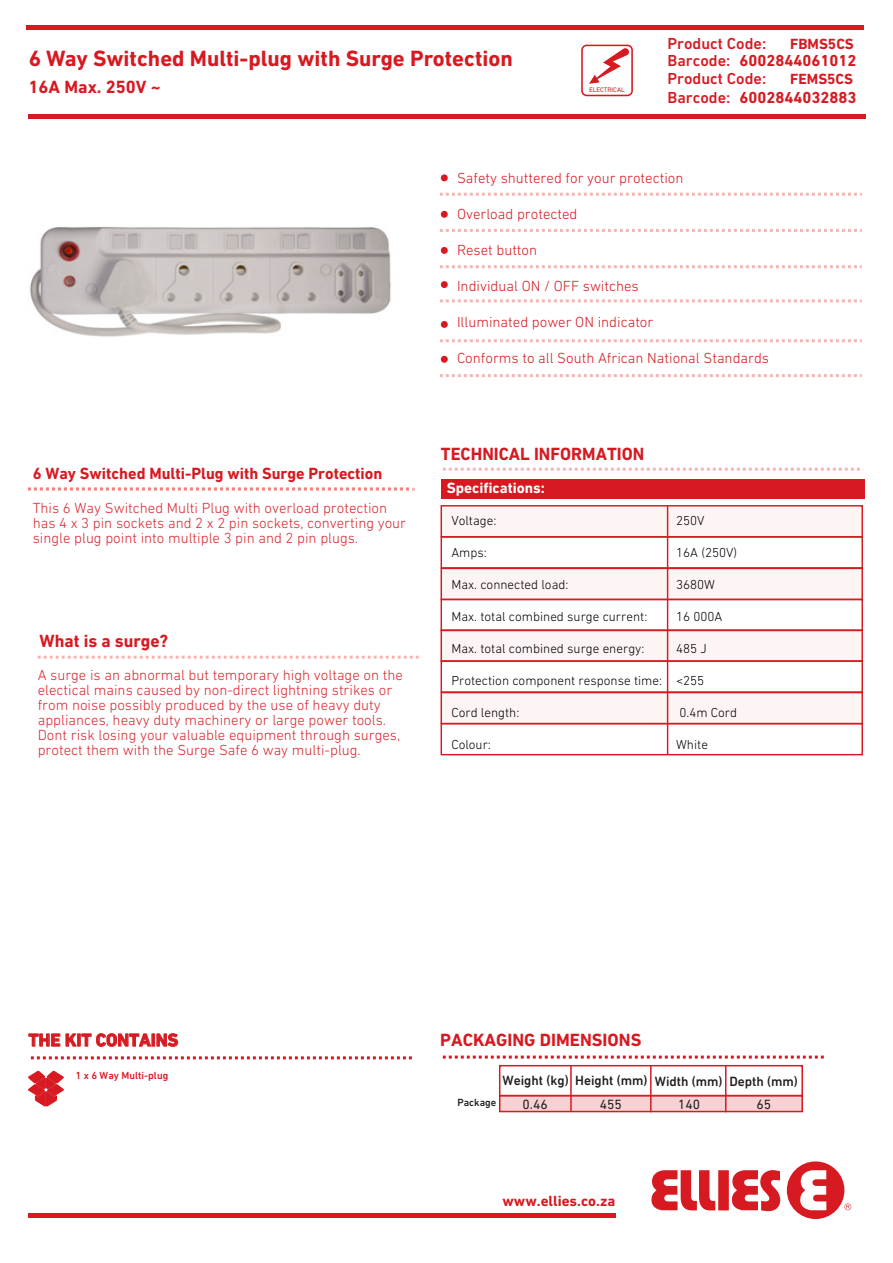
<style>
.page{position:relative;width:893px;height:1263px;background:#fff}
.page>*{position:absolute;margin:0;border:0;box-sizing:border-box;transform-origin:0 0}
.t1{font:700 22.5px "DIN Next LT Pro";color:#d71921}
.t2{font:700 18px "DIN Next LT Pro";color:#d71921}
.t3{font:700 16.5px "DIN Next LT Pro";color:#d71921}
.t4{font:500 16.2px/17px "DIN Next LT Pro";color:#d71921}
.t5{font:700 16.2px "DIN Next LT Pro";color:#d71921}
.t6{font:700 15.15px "DIN Next LT Pro";color:#fff}
.t7{font:700 15px "DIN Next LT Pro";color:#d71921}
.t8{font:300 14.85px/15px "DIN Next LT Pro";color:#da262f}
.t9{font:300 14.85px "DIN Next LT Pro";color:#d71921}
.t10{font:500 13.65px "DIN Next LT Pro";color:#221e20}
.t11{font:13.65px "DIN Next LT Pro";color:#221e20}
.t12{font:300 13.2px "DIN Next LT Pro";color:#000}
.t13{font:500 10.65px "DIN Next LT Pro";color:#221e20}
.t14{font:500 10.5px "DIN Next LT Pro";color:#d71921}
.t15{font:6.75px "DIN Next LT Pro";color:#d71921}
</style>
<div class="page">
<div style="left:28px;top:114px;width:837px;height:5px;background:#d71921"></div>
<div style="left:26px;top:25px;width:838px;height:5px;background:#d71921"></div>
<svg style="left:28px;top:1071px;width:36px;height:36px"></svg>
<svg style="left:29px;top:1033px;width:31px;height:13px"></svg>
<svg style="left:66px;top:1033px;width:112px;height:14px"></svg>
<svg style="left:31px;top:1056px;width:381px;height:3px"></svg>
<svg style="left:651px;top:1161px;width:200px;height:58px"></svg>
<hr style="left:28px;top:1213px;width:587px;height:4px;background:#d71921">
<div style="left:499px;top:1095px;width:303px;height:17px;background:#f7d1d3"></div>
<svg style="left:443px;top:1055px;width:381px;height:3px"></svg>
<div style="left:499px;top:1065px;width:304px;height:31px;border:2px solid #d71921"></div>
<div style="left:499px;top:1095px;width:304px;height:17px;border:2px solid #d71921"></div>
<hr style="left:650px;top:1066px;width:2px;height:46px;background:#d71921">
<hr style="left:570px;top:1066px;width:2px;height:45px;background:#d71921">
<hr style="left:725px;top:1066px;width:1px;height:46px;background:#d71921">
<svg style="left:28px;top:487px;width:387px;height:4px"></svg>
<div style="left:441px;top:174px;width:7px;height:7px;background:#d71921;border-radius:50%"></div>
<div style="left:441px;top:211px;width:7px;height:7px;background:#d71921;border-radius:50%"></div>
<svg style="left:440px;top:229px;width:422px;height:3px"></svg>
<svg style="left:440px;top:265px;width:422px;height:3px"></svg>
<div style="left:441px;top:247px;width:7px;height:7px;background:#d71921;border-radius:50%"></div>
<svg style="left:440px;top:299px;width:422px;height:3px"></svg>
<div style="left:441px;top:281px;width:7px;height:7px;background:#d71921;border-radius:50%"></div>
<svg style="left:440px;top:339px;width:422px;height:3px"></svg>
<div style="left:441px;top:321px;width:7px;height:7px;background:#d71921;border-radius:50%"></div>
<svg style="left:440px;top:374px;width:422px;height:3px"></svg>
<div style="left:441px;top:356px;width:7px;height:7px;background:#d71921;border-radius:50%"></div>
<svg style="left:440px;top:193px;width:422px;height:3px"></svg>
<svg style="left:581px;top:45px;width:52px;height:51px"></svg>
<div style="left:440px;top:630px;width:423px;height:33px;background:#fdf4f4"></div>
<div style="left:440px;top:567px;width:423px;height:33px;background:#fdf4f4"></div>
<div style="left:441px;top:629px;width:422px;height:33px;border:1px solid #d71921"></div>
<div style="left:441px;top:660px;width:422px;height:33px;border:1px solid #d71921"></div>
<div style="left:441px;top:568px;width:422px;height:32px;border:1px solid #d71921"></div>
<div style="left:440px;top:692px;width:423px;height:33px;background:#fdf4f4"></div>
<div style="left:441px;top:723px;width:422px;height:32px;border:1px solid #d71921"></div>
<div style="left:441px;top:692px;width:422px;height:32px;border:1px solid #d71921"></div>
<div style="left:440px;top:505px;width:423px;height:33px;background:#fdf4f4"></div>
<div style="left:441px;top:536px;width:422px;height:33px;border:1px solid #d71921"></div>
<div style="left:441px;top:505px;width:422px;height:32px;border:1px solid #d71921"></div>
<svg style="left:443px;top:468px;width:420px;height:3px"></svg>
<div style="left:441px;top:479px;width:169px;height:19px;background:#d71921"></div>
<div style="left:610px;top:479px;width:255px;height:19px;background:#d71921"></div>
<hr style="left:667px;top:506px;width:1px;height:249px;background:#d71921">
<img style="left:30px;top:227px;width:361px;height:110px">
<svg style="left:38px;top:656px;width:381px;height:3px"></svg>
<h1 class="t1" style="left:29px;top:45px;width:485px">6 Way Switched Multi-plug with Surge Protection</h1>
<p class="t2" style="left:29px;top:76px;width:134px">16A Max. 250V ~</p>
<p class="t15" style="left:589px;top:86px;width:37px">ELECTRICAL</p>
<p class="t4" style="left:668px;top:35px;width:100px">Product Code:<br>Barcode:</p>
<p class="t7" style="left:790px;top:35px;width:65px">FBMS5CS</p>
<p class="t5" style="left:739px;top:51px;width:119px">6002844061012</p>
<p class="t4" style="left:668px;top:69px;width:100px;line-height:19px">Product Code:<br>Barcode:</p>
<p class="t7" style="left:790px;top:70px;width:65px">FEMS5CS</p>
<p class="t5" style="left:739px;top:88px;width:119px">6002844032883</p>
<p class="t3" style="left:33px;top:464px;width:351px">6 Way Switched Multi-Plug with Surge Protection</p>
<p class="t8" style="left:33px;top:500px;width:375px">This 6 Way Switched Multi Plug with overload protection has 4 x 3 pin sockets and 2 x 2 pin sockets, converting your single plug point into multiple 3 pin and 2 pin plugs.</p>
<p class="t2" style="left:40px;top:631px;width:130px">What is a surge?</p>
<p class="t8" style="left:38px;top:668px;width:367px">A surge is an abnormal but temporary high voltage on the electical mains caused by non-direct lightning strikes or from noise possibly produced by the use of heavy duty appliances, heavy duty machinery or large power tools.<br>Dont risk losing your valuable equipment through surges, protect them with the Surge Safe 6 way multi-plug.</p>
<p class="t9" style="left:457px;top:169px;width:228px">Safety shuttered for your protection</p>
<p class="t9" style="left:457px;top:205px;width:122px">Overload protected</p>
<p class="t9" style="left:457px;top:241px;width:82px">Reset button</p>
<p class="t9" style="left:457px;top:277px;width:183px">Individual ON / OFF switches</p>
<p class="t9" style="left:457px;top:313px;width:198px">Illuminated power ON indicator</p>
<p class="t9" style="left:457px;top:349px;width:314px">Conforms to all South African National Standards</p>
<p class="t2" style="left:441px;top:443px;width:205px">TECHNICAL INFORMATION</p>
<p class="t6" style="left:447px;top:479px;width:100px">Specifications:</p>
<p class="t12" style="left:451px;top:513px;width:47px">Voltage:</p>
<p class="t12" style="left:451px;top:545px;width:37px">Amps:</p>
<p class="t12" style="left:451px;top:577px;width:119px">Max. connected load:</p>
<p class="t12" style="left:451px;top:609px;width:197px">Max. total combined surge current:</p>
<p class="t12" style="left:451px;top:641px;width:195px">Max. total combined surge energy:</p>
<p class="t12" style="left:451px;top:673px;width:212px">Protection component response time:</p>
<p class="t12" style="left:451px;top:705px;width:69px">Cord length:</p>
<p class="t12" style="left:451px;top:737px;width:41px">Colour:</p>
<p class="t12" style="left:676px;top:513px;width:30px">250V</p>
<p class="t12" style="left:676px;top:545px;width:62px">16A (250V)</p>
<p class="t12" style="left:676px;top:577px;width:40px">3680W</p>
<p class="t12" style="left:676px;top:609px;width:48px">16 000A</p>
<p class="t12" style="left:676px;top:641px;width:32px">485 J</p>
<p class="t12" style="left:676px;top:673px;width:30px">&lt;255</p>
<p class="t12" style="left:679px;top:705px;width:59px">0.4m Cord</p>
<p class="t12" style="left:676px;top:737px;width:33px">White</p>
<p class="t2" style="left:29px;top:1029px;width:151px">THE KIT CONTAINS</p>
<p class="t14" style="left:75px;top:1069px;width:94px">1 x 6 Way Multi-plug</p>
<p class="t2" style="left:440px;top:1029px;width:203px">PACKAGING DIMENSIONS</p>
<p class="t10" style="left:575px;top:1073px;width:149px">Height (mm) Width (mm)</p>
<p class="t10" style="left:503px;top:1073px;width:68px">Weight (kg)</p>
<p class="t10" style="left:729px;top:1074px;width:70px">Depth (mm)</p>
<p class="t13" style="left:457px;top:1096px;width:40px">Package</p>
<p class="t11" style="left:523px;top:1097px;width:27px">0.46</p>
<p class="t11" style="left:600px;top:1096px;width:23px">455</p>
<p class="t11" style="left:678px;top:1096px;width:23px">140</p>
<p class="t11" style="left:756px;top:1096px;width:16px">65</p>
<p class="t7" style="left:502px;top:1192px;width:114px">www.ellies.co.za</p>
</div>
